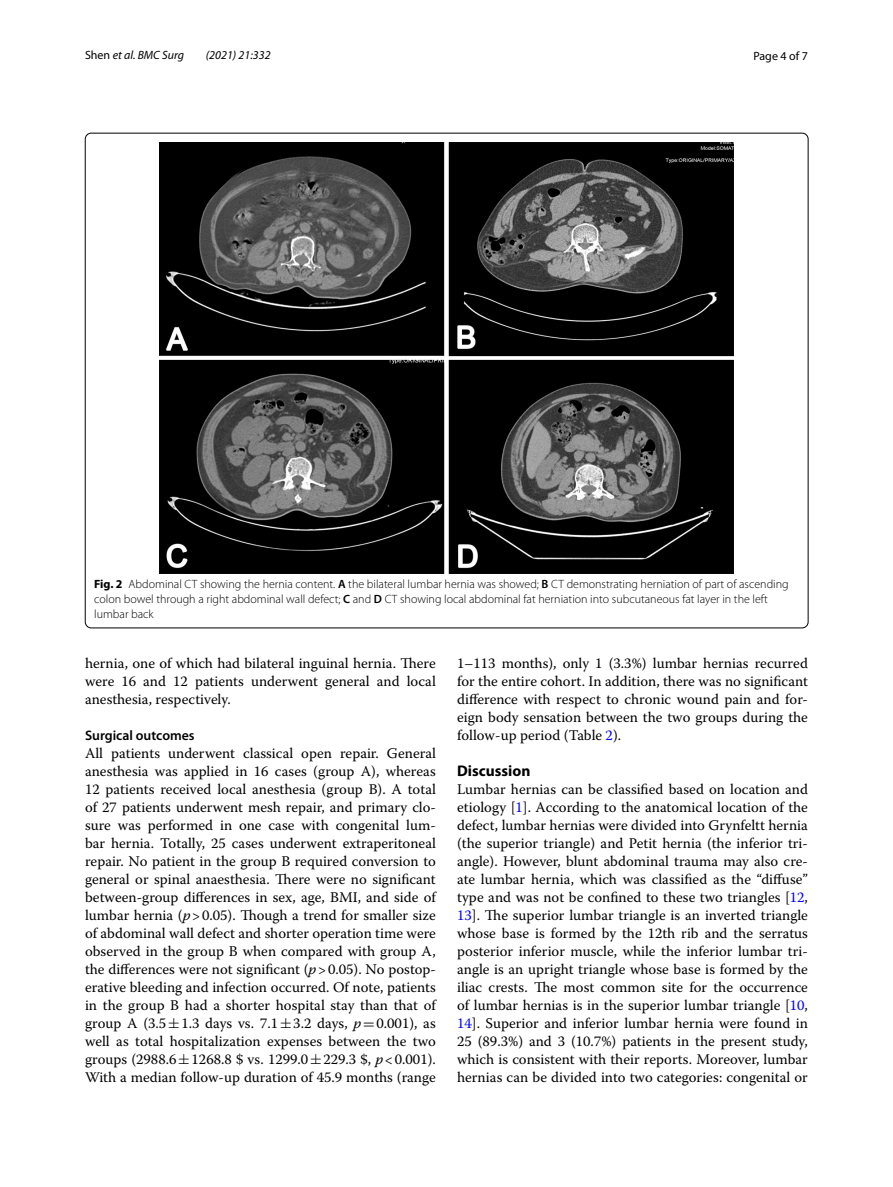
<style>
.page{position:relative;width:893px;height:1187px;background:#fff}
.page>*{position:absolute;margin:0;border:0;box-sizing:border-box;transform-origin:0 0}
.t1{font:700 15.45px "Myriad Pro";color:#000}
.t2{font:14.7px/18px "Warnock Pro";color:#000;text-align:justify}
.t3{font:600 13.8px "Myriad Pro";color:#000}
.t4{font:300 12px/15px "Myriad Pro";color:#000}
.t5{font:italic 12px "Myriad Pro";color:#000}
.t6{font:12px "Myriad Pro";color:#000}
.s1{font-style:normal}
.s2{font-weight:700}
.s3{font-weight:600}
.s4{font-style:italic}
.s5{font-family:"MTSY"}
.s6{color:#00f}
</style>
<div class="page">
<img style="left:160px;top:142px;width:574px;height:431px">
<p class="t5" style="left:85px;top:48px;width:101px"><span class="s1">Shen</span> et al. BMC Surg</p>
<p class="t5" style="left:206px;top:48px;width:66px">(2021) 21:332</p>
<p class="t6" style="left:753px;top:48px;width:56px">Page 4 of 7</p>
<p class="t4" style="left:94px;top:577px;width:696px"><span class="s2">Fig. 2</span> Abdominal CT showing the hernia content. <span class="s3">A</span> the bilateral lumbar hernia was showed; <span class="s3">B</span> CT demonstrating herniation of part of ascending colon bowel through a right abdominal wall defect; <span class="s3">C</span> and <span class="s3">D</span> CT showing local abdominal fat herniation into subcutaneous fat layer in the left lumbar back</p>
<p class="t2" style="left:85px;top:654px;width:352px">hernia, one of which had bilateral inguinal hernia. There were 16 and 12 patients underwent general and local anesthesia, respectively.</p>
<p class="t3" style="left:85px;top:726px;width:111px">Surgical outcomes</p>
<p class="t2" style="left:85px;top:744px;width:352px">All patients underwent classical open repair. General anesthesia was applied in 16 cases (group A), whereas 12 patients received local anesthesia (group B). A total of 27 patients underwent mesh repair, and primary clo&shy;sure was performed in one case with congenital lum&shy;bar hernia. Totally, 25 cases underwent extraperitoneal repair. No patient in the group B required conversion to general or spinal anaesthesia. There were no significant between-group differences in sex, age, BMI, and side of lumbar hernia (<span class="s4">p</span>&gt;0.05). Though a trend for smaller size of abdominal wall defect and shorter operation time were observed in the group B when compared with group A, the differences were not significant (<span class="s4">p</span>&gt;0.05). No postop&shy;erative bleeding and infection occurred. Of note, patients in the group B had a shorter hospital stay than that of group A (3.5<span class="s5">±</span>1.3 days vs. 7.1<span class="s5">±</span>3.2 days, <span class="s4">p</span><span class="s5">=</span>0.001), as well as total hospitalization expenses between the two groups (2988.6<span class="s5">±</span>1268.8 $ vs. 1299.0<span class="s5">±</span>229.3 $, <span class="s4">p</span>&lt;0.001).<br>With a median follow-up duration of 45.9 months (range</p>
<p class="t2" style="left:457px;top:654px;width:352px">1–113 months), only 1 (3.3%) lumbar hernias recurred for the entire cohort. In addition, there was no significant difference with respect to chronic wound pain and for&shy;eign body sensation between the two groups during the follow-up period (Table <span class="s6">2</span>).</p>
<p class="t1" style="left:457px;top:760px;width:75px">Discussion</p>
<p class="t2" style="left:457px;top:780px;width:352px">Lumbar hernias can be classified based on location and etiology [<span class="s6">1</span>]. According to the anatomical location of the defect, lumbar hernias were divided into Grynfeltt hernia (the superior triangle) and Petit hernia (the inferior tri&shy;angle). However, blunt abdominal trauma may also cre&shy;ate lumbar hernia, which was classified as the “diffuse” type and was not be confined to these two triangles [<span class="s6">12</span>, <span class="s6">13</span>]. The superior lumbar triangle is an inverted triangle whose base is formed by the 12th rib and the serratus posterior inferior muscle, while the inferior lumbar tri&shy;angle is an upright triangle whose base is formed by the iliac crests. The most common site for the occurrence of lumbar hernias is in the superior lumbar triangle [<span class="s6">10</span>, <span class="s6">14</span>]. Superior and inferior lumbar hernia were found in 25 (89.3%) and 3 (10.7%) patients in the present study, which is consistent with their reports. Moreover, lumbar hernias can be divided into two categories: congenital or</p>
</div>
